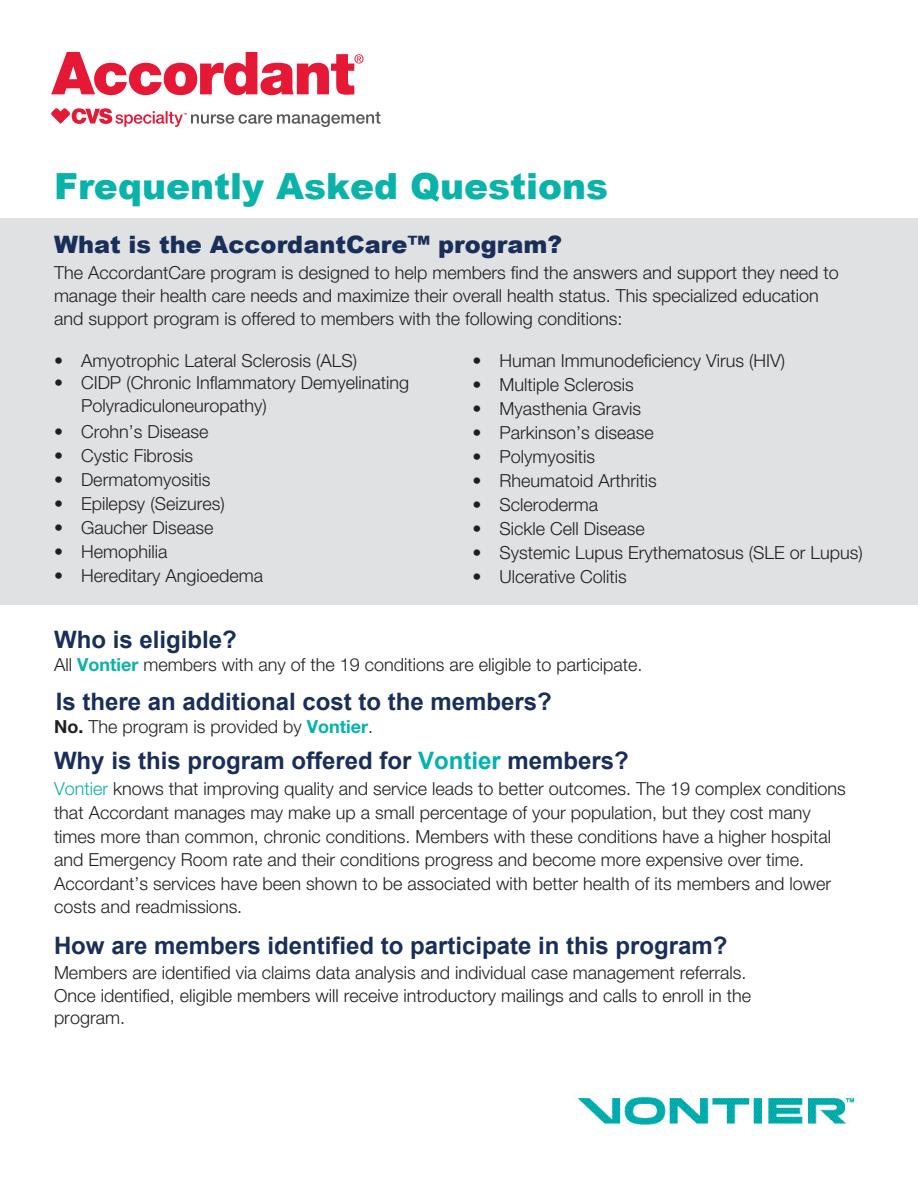
<style>
.page{position:relative;width:918px;height:1188px;background:#fff}
.page>*{position:absolute;margin:0;border:0;box-sizing:border-box;transform-origin:0 0}
.t1{font:900 36px "Arial";color:#0ab3aa}
.t2{font:700 24px "Arial";color:#192e58}
.t3{font:900 24px "Arial";color:#192e58}
.t4{font:300 18px/23.7px "Helvetica Neue LT Std";color:#231f20}
.s1{font-weight:700;color:#0ab3aa}
.s2{font-weight:700}
.s3{font-weight:700;color:#00b3ab}
.s4{color:#00b3ab}
</style>
<div class="page">
<div style="left:0;top:218px;width:918px;height:387px;background:#dfe1e2"></div>
<svg style="left:51px;top:52px;width:313px;height:43px"></svg>
<svg style="left:51px;top:108px;width:330px;height:19px"></svg>
<img style="left:577px;top:1096px;width:278px;height:29px">
<p class="t1" style="left:54px;top:160px;width:556px">Frequently Asked Questions</p>
<p class="t3" style="left:54px;top:227px;width:510px">What is the AccordantCare™ program?</p>
<p class="t4" style="left:54px;top:260px;width:786px;line-height:23px">The AccordantCare program is designed to help members find the answers and support they need to manage their health care needs and maximize their overall health status. This specialized education and support program is offered to members with the following conditions:</p>
<p class="t4" style="left:54px;top:348px;width:305px">• Amyotrophic Lateral Sclerosis (ALS)</p>
<p class="t4" style="left:81px;top:370px;width:330px;text-indent:-27px">• CIDP (Chronic Inflammatory Demyelinating<br>Polyradiculoneuropathy)</p>
<p class="t4" style="left:54px;top:419px;width:156px">• Crohn’s Disease</p>
<p class="t4" style="left:54px;top:443px;width:141px">• Cystic Fibrosis</p>
<p class="t4" style="left:54px;top:467px;width:158px">• Dermatomyositis</p>
<p class="t4" style="left:54px;top:491px;width:172px">• Epilepsy (Seizures)</p>
<p class="t4" style="left:54px;top:515px;width:161px">• Gaucher Disease</p>
<p class="t4" style="left:54px;top:539px;width:115px">• Hemophilia</p>
<p class="t4" style="left:54px;top:563px;width:211px">• Hereditary Angioedema</p>
<p class="t4" style="left:472px;top:348px;width:314px">• Human Immunodeficiency Virus (HIV)</p>
<p class="t4" style="left:472px;top:372px;width:163px">• Multiple Sclerosis</p>
<p class="t4" style="left:472px;top:396px;width:170px">• Myasthenia Gravis</p>
<p class="t4" style="left:472px;top:420px;width:183px">• Parkinson’s disease</p>
<p class="t4" style="left:472px;top:444px;width:124px">• Polymyositis</p>
<p class="t4" style="left:472px;top:468px;width:186px">• Rheumatoid Arthritis</p>
<p class="t4" style="left:472px;top:492px;width:127px">• Scleroderma</p>
<p class="t4" style="left:472px;top:516px;width:174px">• Sickle Cell Disease</p>
<p class="t4" style="left:472px;top:540px;width:392px">• Systemic Lupus Erythematosus (SLE or Lupus)</p>
<p class="t4" style="left:472px;top:564px;width:156px">• Ulcerative Colitis</p>
<p class="t2" style="left:54px;top:623px;width:184px">Who is eligible?</p>
<p class="t4" style="left:54px;top:653px;width:590px">All <span class="s1">Vontier</span> members with any of the 19 conditions are eligible to participate.</p>
<p class="t2" style="left:56px;top:685px;width:498px">Is there an additional cost to the members?</p>
<p class="t4" style="left:54px;top:715px;width:321px"><span class="s2">No.</span> The program is provided by <span class="s3">Vontier</span>.</p>
<p class="t2" style="left:54px;top:744px;width:576px">Why is this program offered for <span class="s4">Vontier</span> members?</p>
<p class="t4" style="left:54px;top:776px;width:793px"><span class="s4">Vontier</span> knows that improving quality and service leads to better outcomes. The 19 complex conditions that Accordant manages may make up a small percentage of your population, but they cost many times more than common, chronic conditions. Members with these conditions have a higher hospital and Emergency Room rate and their conditions progress and become more expensive over time.<br>Accordant’s services have been shown to be associated with better health of its members and lower costs and readmissions.</p>
<p class="t2" style="left:54px;top:929px;width:675px">How are members identified to participate in this program?</p>
<p class="t4" style="left:54px;top:961px;width:699px;line-height:22.5px">Members are identified via claims data analysis and individual case management referrals.<br>Once identified, eligible members will receive introductory mailings and calls to enroll in the program.</p>
</div>
